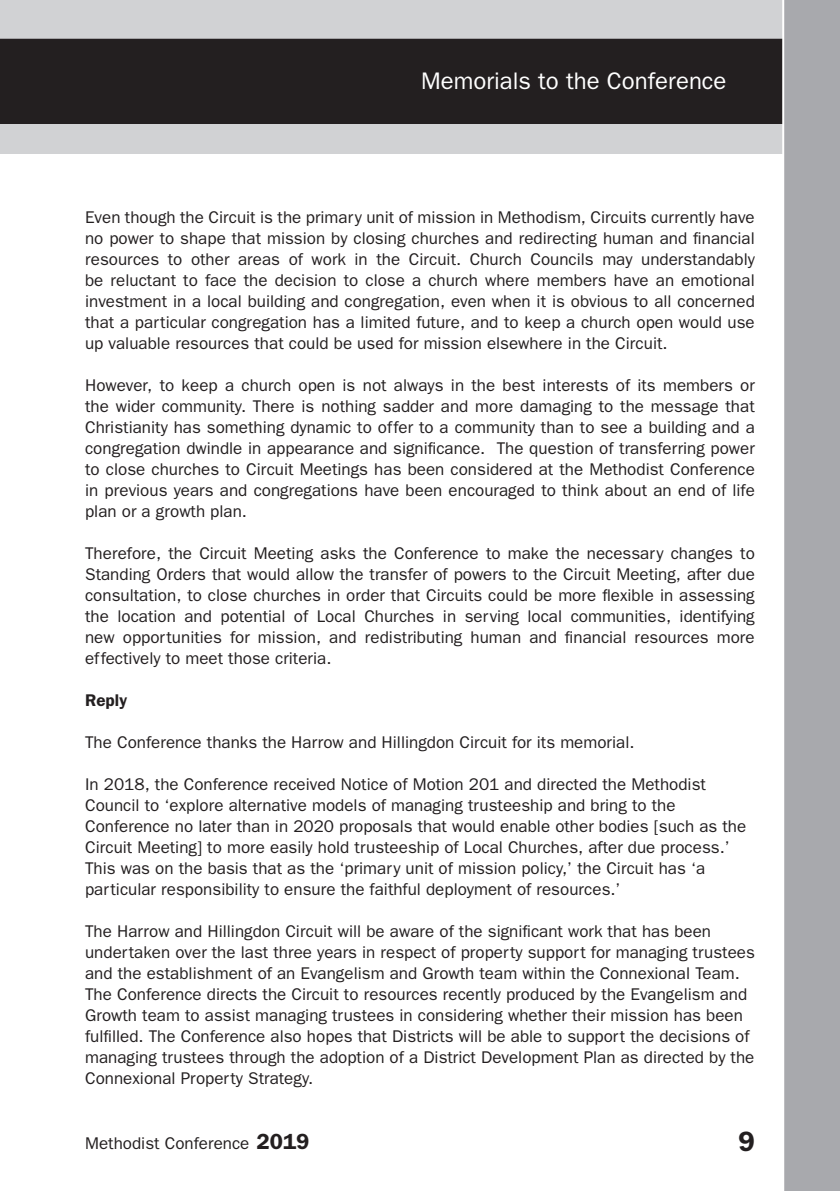
<style>
.page{position:relative;width:840px;height:1191px;background:#fff}
.page>*{position:absolute;margin:0;border:0;box-sizing:border-box;transform-origin:0 0}
.t1{font:600 28px "Franklin Gothic";color:#231f20}
.t2{font:24px "Franklin Gothic";color:#fff}
.t3{font:17px/21px "Franklin Gothic";color:#231f20;text-align:justify}
.t4{font:600 17px "Franklin Gothic";color:#231f20}
.s1{font-weight:600;font-size:22px}
</style>
<div class="page">
<div style="left:0;top:0;width:839px;height:154px;background:#d1d2d4"></div>
<div style="left:0;top:39px;width:781px;height:85px;background:#231f20"></div>
<div style="left:781px;top:0;width:58px;height:1191px;background:#a8a9ad"></div>
<h2 class="t2" style="left:421px;top:67px;width:307px">Memorials to the Conference</h2>
<p class="t3" style="left:85px;top:206px;width:671px">Even though the Circuit is the primary unit of mission in Methodism, Circuits currently have no power to shape that mission by closing churches and redirecting human and financial resources to other areas of work in the Circuit. Church Councils may understandably be reluctant to face the decision to close a church where members have an emotional investment in a local building and congregation, even when it is obvious to all concerned that a particular congregation has a limited future, and to keep a church open would use up valuable resources that could be used for mission elsewhere in the Circuit.</p>
<p class="t3" style="left:85px;top:374px;width:671px">However, to keep a church open is not always in the best interests of its members or the wider community. There is nothing sadder and more damaging to the message that Christianity has something dynamic to offer to a community than to see a building and a congregation dwindle in appearance and significance. The question of transferring power to close churches to Circuit Meetings has been considered at the Methodist Conference in previous years and congregations have been encouraged to think about an end of life plan or a growth plan.</p>
<p class="t3" style="left:85px;top:542px;width:671px">Therefore, the Circuit Meeting asks the Conference to make the necessary changes to Standing Orders that would allow the transfer of powers to the Circuit Meeting, after due consultation, to close churches in order that Circuits could be more flexible in assessing the location and potential of Local Churches in serving local communities, identifying new opportunities for mission, and redistributing human and financial resources more effectively to meet those criteria.</p>
<p class="t4" style="left:85px;top:690px;width:44px">Reply</p>
<p class="t3" style="left:85px;top:731px;width:550px">The Conference thanks the Harrow and Hillingdon Circuit for its memorial.</p>
<p class="t3" style="left:85px;top:773px;width:662px;text-align:left">In 2018, the Conference received Notice of Motion 201 and directed the Methodist Council to ‘explore alternative models of managing trusteeship and bring to the Conference no later than in 2020 proposals that would enable other bodies [such as the Circuit Meeting] to more easily hold trusteeship of Local Churches, after due process.’ This was on the basis that as the ‘primary unit of mission policy,’ the Circuit has ‘a particular responsibility to ensure the faithful deployment of resources.’</p>
<p class="t3" style="left:85px;top:920px;width:671px;text-align:left">The Harrow and Hillingdon Circuit will be aware of the significant work that has been undertaken over the last three years in respect of property support for managing trustees and the establishment of an Evangelism and Growth team within the Connexional Team.<br>The Conference directs the Circuit to resources recently produced by the Evangelism and Growth team to assist managing trustees in considering whether their mission has been fulfilled. The Conference also hopes that Districts will be able to support the decisions of managing trustees through the adoption of a District Development Plan as directed by the Connexional Property Strategy.</p>
<p class="t3" style="left:85px;top:1132px;width:226px">Methodist Conference <span class="s1">2019</span></p>
<h1 class="t1" style="left:737px;top:1125px;width:18px">9</h1>
</div>
